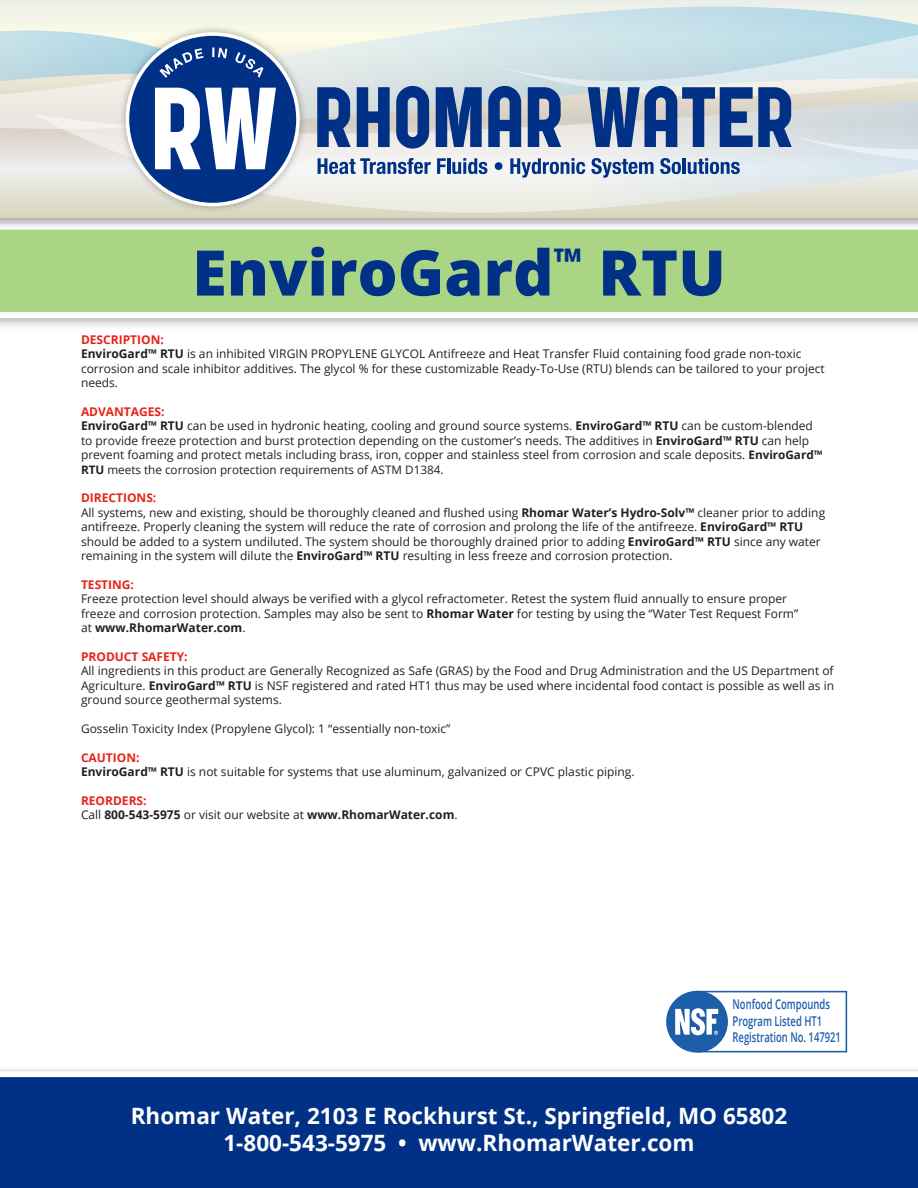
<style>
.page{position:relative;width:918px;height:1188px;background:#fff}
.page>*{position:absolute;margin:0;border:0;box-sizing:border-box;transform-origin:0 0}
.t1{font:800 63px "Open Sans";color:#003186}
.t2{font:700 22.5px "Open Sans";color:#fff}
.t3{font:600 13.5px/16.2px "Open Sans";color:#1d5eaa;scale:.7 1}
.t4{font:12px/14.4px "Open Sans";color:#231f20}
.t5{font:700 12px "Open Sans";color:#231f20}
.t6{font:700 12px "Open Sans";color:#e72419}
.t7{font:11.7px "Open Sans";color:#231f20}
.s1{font-weight:700}
.s2{font-weight:700;font-size:11.7px}
.s3{font-weight:400}
</style>
<div class="page">
<div style="left:0;top:234px;width:918px;height:79px;background:#aad585"></div>
<div style="left:0;top:1071px;width:918px;height:117px;background:#003186"></div>
<svg style="left:0;top:0;width:918px;height:218px;background:#e4e5d8"></svg>
<svg style="left:0;top:7px;width:918px;height:89px;background:#edf0e7"></svg>
<svg style="left:35px;top:96px;width:883px;height:117px;background:#e7e7dd"></svg>
<svg style="left:317px;top:12px;width:601px;height:166px;background:#afc1d3"></svg>
<img style="left:115px;top:22px;width:195px;height:195px">
<div style="left:127px;top:34px;width:171px;height:171px;background:#003186;border-radius:50%"></div>
<svg style="left:0;top:31px;width:276px;height:138px"></svg>
<div style="left:666px;top:991px;width:62px;height:62px;background:#1d5eaa;border-radius:50%"></div>
<svg style="left:675px;top:991px;width:172px;height:61px"></svg>
<p class="t1" style="left:192px;top:225px;width:535px">EnviroGard<sup>™</sup> RTU</p>
<p class="t6" style="left:81px;top:331px;width:84px">DESCRIPTION:</p>
<p class="t4" style="left:81px;top:347px;width:745px"><span class="s1">EnviroGard™ RTU</span> is an inhibited VIRGIN PROPYLENE GLYCOL Antifreeze and Heat Transfer Fluid containing food grade non-toxic corrosion and scale inhibitor additives. The glycol % for these customizable Ready-To-Use (RTU) blends can be tailored to your project needs.</p>
<p class="t6" style="left:81px;top:403px;width:85px">ADVANTAGES:</p>
<p class="t4" style="left:81px;top:419px;width:743px"><span class="s1">EnviroGard™ RTU</span> can be used in hydronic heating, cooling and ground source systems. <span class="s1">EnviroGard™ RTU</span> can be custom-blended to provide freeze protection and burst protection depending on the customer’s needs. The additives in <span class="s1">EnviroGard™ RTU</span> can help prevent foaming and protect metals including brass, iron, copper and stainless steel from corrosion and scale deposits. <span class="s2">EnviroGard™</span></p>
<p class="t7" style="left:81px;top:461px;width:364px"><span class="s1">RTU</span> meets the corrosion protection requirements of ASTM D1384.</p>
<p class="t6" style="left:81px;top:490px;width:77px">DIRECTIONS:</p>
<p class="t4" style="left:81px;top:505px;width:746px">All systems, new and existing, should be thoroughly cleaned and flushed using <span class="s1">Rhomar Water’s Hydro-Solv™</span> cleaner prior to adding antifreeze. Properly cleaning the system will reduce the rate of corrosion and prolong the life of the antifreeze. <span class="s1">EnviroGard™ RTU </span>should be added to a system undiluted. The system should be thoroughly drained prior to adding <span class="s1">EnviroGard™ RTU</span> since any water remaining in the system will dilute the <span class="s1">EnviroGard™ RTU</span> resulting in less freeze and corrosion protection.</p>
<p class="t6" style="left:81px;top:576px;width:55px">TESTING:</p>
<p class="t4" style="left:81px;top:591px;width:708px">Freeze protection level should always be verified with a glycol refractometer. Retest the system fluid annually to ensure proper</p>
<p class="t4" style="left:81px;top:606px;width:719px">freeze and corrosion protection. Samples may also be sent to <span class="s1">Rhomar Water</span> for testing by using the “Water Test Request Form”</p>
<p class="t5" style="left:81px;top:619px;width:166px"><span class="s3">at</span> www.RhomarWater.com<span class="s3">.</span></p>
<p class="t6" style="left:81px;top:648px;width:108px">PRODUCT SAFETY:</p>
<p class="t4" style="left:81px;top:663px;width:755px;text-align:justify">All ingredients in this product are Generally Recognized as Safe (GRAS) by the Food and Drug Administration and the US Department of Agriculture. <span class="s1">EnviroGard™ RTU</span> is NSF registered and rated HT1 thus may be used where incidental food contact is possible as well as in ground source geothermal systems.</p>
<p class="t4" style="left:81px;top:721px;width:371px">Gosselin Toxicity Index (Propylene Glycol): 1 “essentially non-toxic”</p>
<p class="t6" style="left:81px;top:749px;width:60px">CAUTION:</p>
<p class="t4" style="left:81px;top:764px;width:555px"><span class="s1">EnviroGard™ RTU</span> is not suitable for systems that use aluminum, galvanized or CPVC plastic piping.</p>
<p class="t6" style="left:81px;top:792px;width:67px">REORDERS:</p>
<p class="t5" style="left:81px;top:806px;width:378px"><span class="s3">Call</span> 800-543-5975 <span class="s3">or visit our website at</span> www.RhomarWater.com<span class="s3">.</span></p>
<p class="t3" style="left:733px;top:996px;width:156px">Nonfood Compounds<br>Program Listed HT1<br>Registration No. 147921</p>
<p class="t2" style="left:131px;top:1100px;width:658px">Rhomar Water, 2103 E Rockhurst St., Springfield, MO 65802</p>
<p class="t2" style="left:223px;top:1127px;width:473px">1-800-543-5975 • www.RhomarWater.com</p>
</div>
